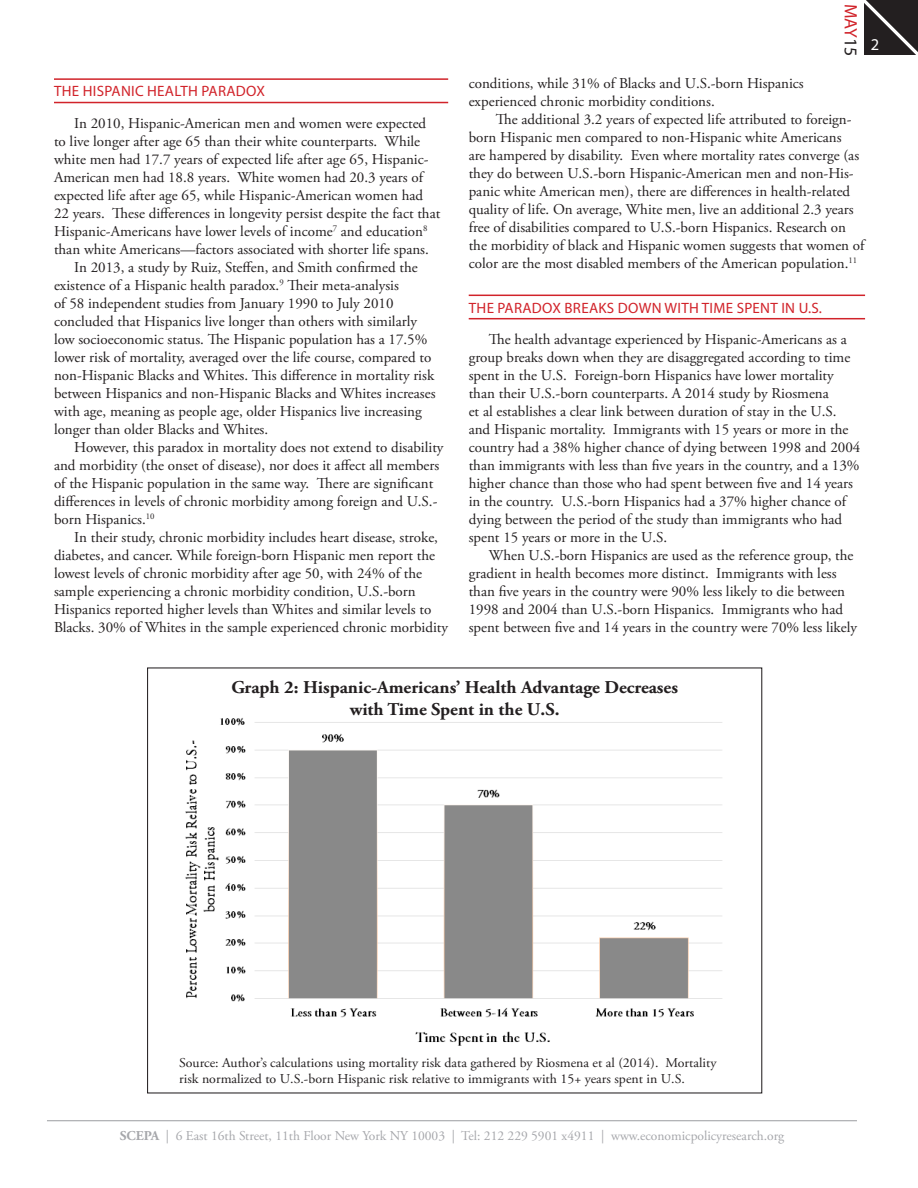
<style>
.page{position:relative;width:918px;height:1188px;background:#fff}
.page>*{position:absolute;margin:0;border:0;box-sizing:border-box;transform-origin:0 0}
.body_paragraph__gene{font:700 18px "Adobe Garamond Pro";color:#231f20}
.t1{font:18px "Myriad Pro";letter-spacing:.005em;color:#d1232a}
.t2{font:16.5px "Myriad Pro";color:#fff}
.body_paragraph__gene-2{font:15px/18px "Adobe Garamond Pro";color:#231f20}
.before_2nd_header{font:15px/18px "Adobe Garamond Pro";color:#231f20}
._2nd_header{font:15px "Myriad Pro";letter-spacing:.02em;color:#d1232a}
.body_paragraph__gene-3{font:13.5px/16.2px "Adobe Garamond Pro";color:#231f20}
.t3{font:13.5px "Adobe Garamond Pro";color:#a6a7ab}
.s1{color:#231f20}
.s2{font-weight:700}
</style>
<div class="page">
<hr style="left:47px;top:1120px;width:810px;height:1px;background:#a6a7ab">
<hr style="left:54px;top:78px;width:394px;height:2px;background:#d1232a">
<hr style="left:54px;top:102px;width:394px;height:1px;background:#d1232a">
<svg style="left:864px;top:0;width:54px;height:55px;background:#353132"></svg>
<img style="left:185px;top:717px;width:537px;height:329px">
<hr style="left:469px;top:295px;width:396px;height:1px;background:#d1232a">
<hr style="left:469px;top:318px;width:396px;height:1px;background:#d1232a">
<p class="_2nd_header" style="left:54px;top:82px;width:212px">THE HISPANIC HEALTH PARADOX</p>
<p class="body_paragraph__gene-2" style="left:54px;top:115px;width:388px;text-indent:20px">In 2010, Hispanic-American men and women were expected to live longer after age 65 than their white counterparts. While white men had 17.7 years of expected life after age 65, Hispanic-American men had 18.8 years. White women had 20.3 years of expected life after age 65, while Hispanic-American women had 22 years. These differences in longevity persist despite the fact that Hispanic-Americans have lower levels of income<sup>7</sup> and education<sup>8 </sup>than white Americans—factors associated with shorter life spans.</p>
<p class="body_paragraph__gene-2" style="left:54px;top:259px;width:383px;text-indent:20px">In 2013, a study by Ruiz, Steffen, and Smith confirmed the existence of a Hispanic health paradox.<sup>9</sup> Their meta-analysis<br>of 58 independent studies from January 1990 to July 2010 concluded that Hispanics live longer than others with similarly low socioeconomic status. The Hispanic population has a 17.5% lower risk of mortality, averaged over the life course, compared to non-Hispanic Blacks and Whites. This difference in mortality risk between Hispanics and non-Hispanic Blacks and Whites increases with age, meaning as people age, older Hispanics live increasing longer than older Blacks and Whites.</p>
<p class="body_paragraph__gene-2" style="left:54px;top:439px;width:391px;text-indent:20px">However, this paradox in mortality does not extend to disability and morbidity (the onset of disease), nor does it affect all members of the Hispanic population in the same way. There are significant differences in levels of chronic morbidity among foreign and U.S.- born Hispanics.<sup>10</sup></p>
<p class="body_paragraph__gene-2" style="left:54px;top:529px;width:396px;text-indent:20px">In their study, chronic morbidity includes heart disease, stroke, diabetes, and cancer. While foreign-born Hispanic men report the lowest levels of chronic morbidity after age 50, with 24% of the sample experiencing a chronic morbidity condition, U.S.-born Hispanics reported higher levels than Whites and similar levels to Blacks. 30% of Whites in the sample experienced chronic morbidity</p>
<p class="t1" style="left:862px;top:4px;width:54px;rotate:90deg">MAY<span class="s1">15</span></p>
<p class="t2" style="left:871px;top:34px;width:10px">2</p>
<p class="body_paragraph__gene-2" style="left:469px;top:74px;width:337px">conditions, while 31% of Blacks and U.S.-born Hispanics experienced chronic morbidity conditions.</p>
<p class="before_2nd_header" style="left:469px;top:110px;width:397px;text-indent:27px">The additional 3.2 years of expected life attributed to foreign&shy;born Hispanic men compared to non-Hispanic white Americans<br>are hampered by disability. Even where mortality rates converge (as they do between U.S.-born Hispanic-American men and non-His&shy;panic white American men), there are differences in health-related quality of life. On average, White men, live an additional 2.3 years free of disabilities compared to U.S.-born Hispanics. Research on the morbidity of black and Hispanic women suggests that women of color are the most disabled members of the American population.<sup>11</sup></p>
<p class="_2nd_header" style="left:469px;top:298px;width:355px">THE PARADOX BREAKS DOWN WITH TIME SPENT IN U.S.</p>
<p class="body_paragraph__gene-2" style="left:469px;top:331px;width:393px;text-indent:20px">The health advantage experienced by Hispanic-Americans as a group breaks down when they are disaggregated according to time spent in the U.S. Foreign-born Hispanics have lower mortality than their U.S.-born counterparts. A 2014 study by Riosmena<br>et al establishes a clear link between duration of stay in the U.S. and Hispanic mortality. Immigrants with 15 years or more in the country had a 38% higher chance of dying between 1998 and 2004 than immigrants with less than five years in the country, and a 13% higher chance than those who had spent between five and 14 years in the country. U.S.-born Hispanics had a 37% higher chance of dying between the period of the study than immigrants who had spent 15 years or more in the U.S.</p>
<p class="body_paragraph__gene-2" style="left:469px;top:547px;width:390px;text-indent:20px">When U.S.-born Hispanics are used as the reference group, the gradient in health becomes more distinct. Immigrants with less than five years in the country were 90% less likely to die between 1998 and 2004 than U.S.-born Hispanics. Immigrants who had spent between five and 14 years in the country were 70% less likely</p>
<p class="body_paragraph__gene" style="left:231px;top:677px;width:448px">Graph 2: Hispanic-Americans’ Health Advantage Decreases</p>
<p class="body_paragraph__gene" style="left:350px;top:699px;width:211px">with Time Spent in the U.S.</p>
<p class="body_paragraph__gene-3" style="left:179px;top:1055px;width:539px">Source: Author’s calculations using mortality risk data gathered by Riosmena et al (2014). Mortality risk normalized to U.S.-born Hispanic risk relative to immigrants with 15+ years spent in U.S.</p>
<p class="t3" style="left:120px;top:1128px;width:666px"><span class="s2">SCEPA</span> | 6 East 16th Street, 11th Floor New York NY 10003 | Tel: 212 229 5901 x4911 | www.economicpolicyresearch.org</p>
</div>
